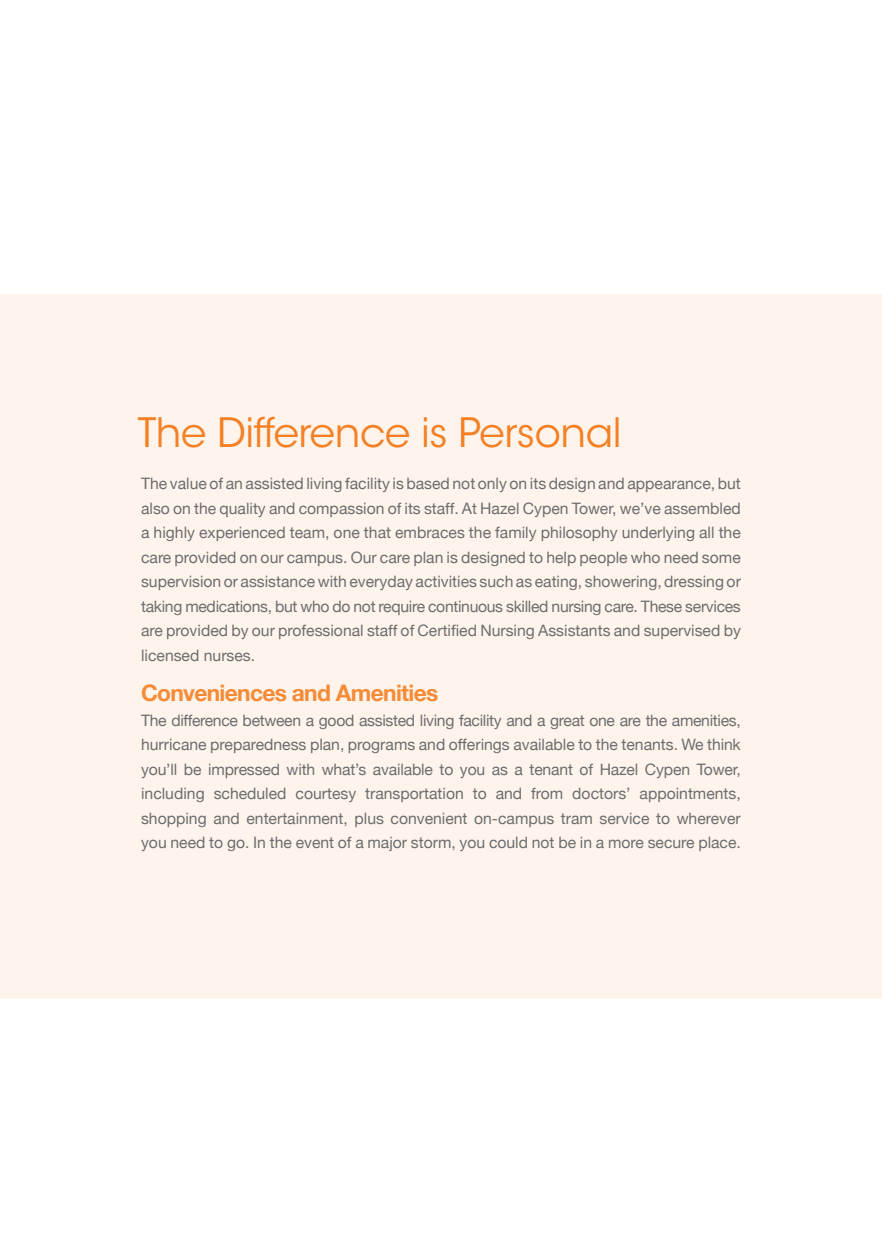
<style>
.page{position:relative;width:882px;height:1260px;background:#fff}
.page>*{position:absolute;margin:0;border:0;box-sizing:border-box;transform-origin:0 0}
.t1{font:40.25px "ITC Avant Garde MM 302 750";letter-spacing:-.01em;color:#f48026}
.t2{font:700 22.75px "Helvetica Neue";letter-spacing:-.03em;color:#f58b37}
.t3{font:15.75px/24.5px "Helvetica Neue";color:#6c6d70;text-align:justify}
</style>
<div class="page">
<div style="left:0;top:295px;width:882px;height:704px;background:#fef4eb"></div>
<p class="t1" style="left:138px;top:409px;width:485px">The Difference is Personal</p>
<p class="t3" style="left:141px;top:472px;width:601px">The value of an assisted living facility is based not only on its design and appearance, but also on the quality and compassion of its staff. At Hazel Cypen Tower, we’ve assembled a highly experienced team, one that embraces the family philosophy underlying all the care provided on our campus. Our care plan is designed to help people who need some supervision or assistance with everyday activities such as eating, showering, dressing or taking medications, but who do not require continuous skilled nursing care. These services are provided by our professional staff of Certified Nursing Assistants and supervised by licensed nurses.</p>
<p class="t2" style="left:141px;top:675px;width:299px">Conveniences and Amenities</p>
<p class="t3" style="left:141px;top:709px;width:601px">The difference between a good assisted living facility and a great one are the amenities, hurricane preparedness plan, programs and offerings available to the tenants. We think you’ll be impressed with what’s available to you as a tenant of Hazel Cypen Tower, including scheduled courtesy transportation to and from doctors’ appointments, shopping and entertainment, plus convenient on-campus tram service to wherever you need to go. In the event of a major storm, you could not be in a more secure place.</p>
</div>
